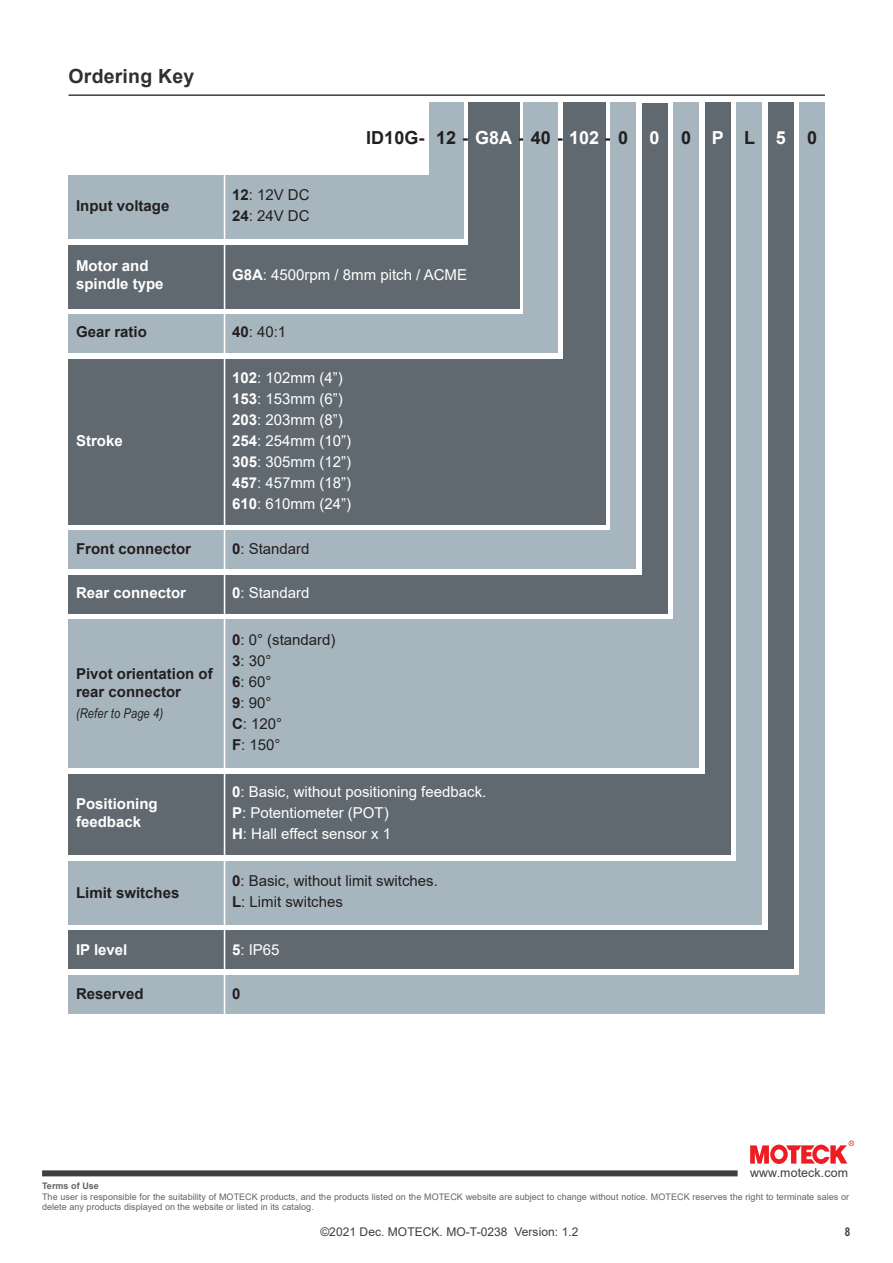
<style>
.page{position:relative;width:893px;height:1263px;background:#fff}
.page>*{position:absolute;margin:0;border:0;box-sizing:border-box;transform-origin:0 0}
.t1{font:700 19.5px "Arial";letter-spacing:.01em;color:#312f30}
.t2{font:700 18px "Arial";color:#231f20}
.t3{font:15px/21px "Arial";color:#fff}
.t4{font:15px/21px "Arial";color:#231f20}
.t5{font:700 15px/18px "Arial";color:#231f20}
.t6{font:700 15px/18px "Arial";color:#fff}
.t7{font:italic 13.5px "Arial Narrow";letter-spacing:.01em;color:#231f20}
.t8{font:12.45px "Arial";letter-spacing:.01em;color:#3e3e3f}
.t9{font:12px "Arial";letter-spacing:.005em;color:#3e3e3f}
.t10{font:700 12px "Arial Narrow";color:#3e3e3f}
.t11{font:9px/10.5px "Arial";letter-spacing:.005em;color:#636366}
.t12{font:700 9px "Arial";letter-spacing:.005em;color:#636366}
.s1{font-weight:700}
.s2{color:#fff}
</style>
<div class="page">
<div style="left:42px;top:1170px;width:696px;height:6px;background:#3e3e3f"></div>
<svg style="left:750px;top:1140px;width:104px;height:24px"></svg>
<div style="left:69px;top:315px;width:489px;height:38px;background:#a7b6be"></div>
<div style="left:69px;top:175px;width:394px;height:64px;background:#a7b6be"></div>
<div style="left:69px;top:245px;width:450px;height:64px;background:#5f696f"></div>
<div style="left:429px;top:103px;width:34px;height:136px;background:#a7b6be"></div>
<div style="left:563px;top:103px;width:42px;height:422px;background:#5f696f"></div>
<div style="left:610px;top:103px;width:26px;height:466px;background:#a7b6be"></div>
<div style="left:642px;top:103px;width:25px;height:510px;background:#5f696f"></div>
<div style="left:673px;top:103px;width:26px;height:665px;background:#a7b6be"></div>
<div style="left:468px;top:103px;width:51px;height:206px;background:#5f696f"></div>
<div style="left:705px;top:103px;width:25px;height:752px;background:#5f696f"></div>
<div style="left:736px;top:103px;width:26px;height:822px;background:#a7b6be"></div>
<div style="left:768px;top:103px;width:25px;height:866px;background:#5f696f"></div>
<div style="left:799px;top:103px;width:26px;height:909px;background:#a7b6be"></div>
<div style="left:524px;top:103px;width:34px;height:250px;background:#a7b6be"></div>
<hr style="left:69px;top:94px;width:756px;height:2px;background:#3e3e3f">
<div style="left:69px;top:359px;width:536px;height:166px;background:#5f696f"></div>
<div style="left:69px;top:531px;width:567px;height:38px;background:#a7b6be"></div>
<div style="left:69px;top:575px;width:598px;height:38px;background:#5f696f"></div>
<div style="left:69px;top:619px;width:630px;height:149px;background:#a7b6be"></div>
<div style="left:69px;top:861px;width:693px;height:64px;background:#a7b6be"></div>
<div style="left:69px;top:774px;width:661px;height:81px;background:#5f696f"></div>
<div style="left:69px;top:931px;width:724px;height:38px;background:#5f696f"></div>
<div style="left:69px;top:975px;width:756px;height:38px;background:#a7b6be"></div>
<hr style="left:224px;top:168px;width:1px;height:856px;background:#fff">
<h1 class="t1" style="left:69px;top:62px;width:127px">Ordering Key</h1>
<h3 class="t5" style="left:76px;top:197px;width:95px">Input voltage</h3>
<h3 class="t4" style="left:232px;top:184px;width:79px"><span class="s1">12</span>: 12V DC<br><span class="s1">24</span>: 24V DC</h3>
<h2 class="t2" style="left:366px;top:125px;width:452px">ID10G- 12-<span class="s2">G8A</span>-40-<span class="s2">102</span>-0 <span class="s2">0</span> 0 <span class="s2">P</span> L <span class="s2">5</span> 0</h2>
<h3 class="t6" style="left:76px;top:257px;width:89px">Motor and spindle type</h3>
<h3 class="t3" style="left:232px;top:265px;width:237px"><span class="s1">G8A</span>: 4500rpm / 8mm pitch / ACME</h3>
<h3 class="t5" style="left:76px;top:323px;width:72px">Gear ratio</h3>
<h3 class="t4" style="left:232px;top:322px;width:56px"><span class="s1">40</span>: 40:1</h3>
<h3 class="t6" style="left:76px;top:431px;width:48px">Stroke</h3>
<h3 class="t3" style="left:232px;top:367px;width:121px"><span class="s1">102</span>: 102mm (4”)<br><span class="s1">153</span>: 153mm (6”)<br><span class="s1">203</span>: 203mm (8”)<br><span class="s1">254</span>: 254mm (10”)<br><span class="s1">305</span>: 305mm (12”)<br><span class="s1">457</span>: 457mm (18”)<br><span class="s1">610</span>: 610mm (24”)</h3>
<h3 class="t5" style="left:76px;top:539px;width:117px">Front connector</h3>
<h3 class="t4" style="left:232px;top:538px;width:79px"><span class="s1">0</span>: Standard</h3>
<h3 class="t6" style="left:76px;top:584px;width:112px">Rear connector</h3>
<h3 class="t3" style="left:232px;top:582px;width:79px"><span class="s1">0</span>: Standard</h3>
<h3 class="t5" style="left:76px;top:664px;width:138px">Pivot orientation of rear connector</h3>
<h3 class="t7" style="left:76px;top:703px;width:89px">(Refer to Page 4)</h3>
<h3 class="t6" style="left:76px;top:795px;width:83px">Positioning feedback</h3>
<h3 class="t5" style="left:76px;top:883px;width:105px">Limit switches</h3>
<h3 class="t6" style="left:76px;top:940px;width:53px">IP level</h3>
<h3 class="t5" style="left:76px;top:985px;width:69px">Reserved</h3>
<h3 class="t4" style="left:232px;top:629px;width:105px"><span class="s1">0</span>: 0° (standard)<br><span class="s1">3</span>: 30°<br><span class="s1">6</span>: 60°<br><span class="s1">9</span>: 90°<br><span class="s1">C</span>: 120°<br><span class="s1">F</span>: 150°</h3>
<h3 class="t3" style="left:232px;top:781px;width:256px"><span class="s1">0</span>: Basic, without positioning feedback.<br><span class="s1">P</span>: Potentiometer (POT)<br><span class="s1">H</span>: Hall effect sensor x 1</h3>
<h3 class="t4" style="left:232px;top:870px;width:207px"><span class="s1">0</span>: Basic, without limit switches.<br><span class="s1">L</span>: Limit switches</h3>
<h3 class="t3" style="left:232px;top:939px;width:49px"><span class="s1">5</span>: IP65</h3>
<h3 class="t5" style="left:232px;top:985px;width:10px">0</h3>
<h3 class="t8" style="left:750px;top:1164px;width:99px">www.moteck.com</h3>
<p class="t12" style="left:42px;top:1180px;width:58px">Terms of Use</p>
<p class="t11" style="left:42px;top:1191px;width:809px">The user is responsible for the suitability of MOTECK products, and the products listed on the MOTECK website are subject to change without notice. MOTECK reserves the right to terminate sales or delete any products displayed on the website or listed in its catalog.</p>
<h3 class="t9" style="left:320px;top:1223px;width:260px">©2021 Dec. MOTECK. MO-T-0238 Version: 1.2</h3>
<h3 class="t10" style="left:845px;top:1223px;width:7px">8</h3>
</div>
